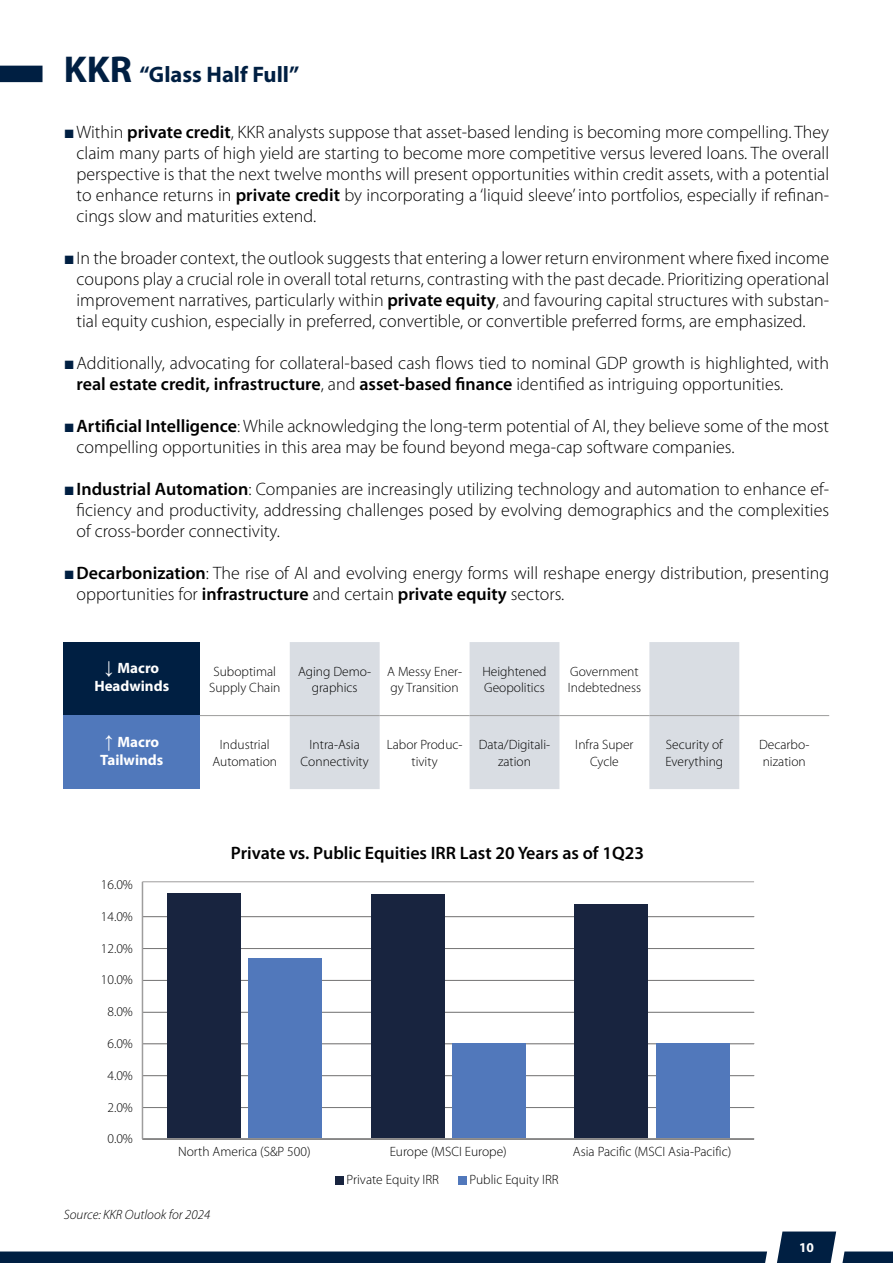
<style>
.page{position:relative;width:893px;height:1263px;background:#fff}
.page>*{position:absolute;margin:0;border:0;box-sizing:border-box;transform-origin:0 0}
.t1{font:700 22.5px "Myriad Pro";color:#001f42}
.t2{font:300 18px/21px "Myriad Pro";color:#000;text-align:justify}
.t3{font:600 18px "Myriad Pro";color:#000}
.t4{font:700 15px/18px "Myriad Pro";color:#fff;text-align:center}
.t5{font:300 13.5px/16.2px "Myriad Pro";color:#000;text-align:center}
.t6{font:italic 300 13.5px "Myriad Pro";color:#000}
.t7{font:700 13.5px "Myriad Pro";color:#fff}
.s1{font-size:37.5px}
.s2{font-family:"Arial";font-weight:400;color:#001f42}
.s3{font-weight:600}
.s4{font-family:"Arial";font-size:18px}
</style>
<div class="page">
<svg style="left:777px;top:1231px;width:59px;height:32px;background:#1a3655"></svg>
<svg style="left:0;top:1251px;width:767px;height:12px;background:#0b284a"></svg>
<svg style="left:842px;top:1251px;width:51px;height:12px"></svg>
<div style="left:0;top:66px;width:43px;height:16px;background:#001f42"></div>
<div style="left:64px;top:642px;width:136px;height:74px;background:#001f42"></div>
<svg style="left:290px;top:642px;width:449px;height:147px;fill:#d9dde3"></svg>
<div style="left:64px;top:716px;width:136px;height:73px;background:#5078bb"></div>
<hr style="left:200px;top:715px;width:90px;height:1px;background:#9d9d9c">
<hr style="left:290px;top:715px;width:90px;height:1px;background:#9d9d9c">
<hr style="left:380px;top:715px;width:90px;height:1px;background:#9d9d9c">
<hr style="left:470px;top:715px;width:89px;height:1px;background:#9d9d9c">
<hr style="left:559px;top:715px;width:90px;height:1px;background:#9d9d9c">
<hr style="left:649px;top:715px;width:90px;height:1px;background:#9d9d9c">
<hr style="left:739px;top:715px;width:90px;height:1px;background:#9d9d9c">
<hr style="left:142px;top:1075px;width:612px;height:1px;background:#9e9d9d">
<hr style="left:142px;top:1043px;width:612px;height:1px;background:#9e9d9d">
<hr style="left:142px;top:980px;width:612px;height:1px;background:#9e9d9d">
<hr style="left:142px;top:1012px;width:612px;height:1px;background:#9e9d9d">
<hr style="left:142px;top:948px;width:612px;height:1px;background:#9e9d9d">
<hr style="left:142px;top:1107px;width:612px;height:1px;background:#9e9d9d">
<hr style="left:142px;top:916px;width:612px;height:1px;background:#9e9d9d">
<hr style="left:142px;top:881px;width:612px;height:1px;background:#9e9d9d">
<div style="left:167px;top:893px;width:73px;height:246px;background:#18243f"></div>
<div style="left:371px;top:894px;width:73px;height:245px;background:#18243f"></div>
<div style="left:575px;top:905px;width:73px;height:234px;background:#18243f"></div>
<div style="left:248px;top:958px;width:74px;height:181px;background:#5178bb"></div>
<div style="left:452px;top:1044px;width:74px;height:95px;background:#5178bb"></div>
<div style="left:656px;top:1044px;width:74px;height:95px;background:#5178bb"></div>
<hr style="left:142px;top:882px;width:1px;height:257px;background:#9e9d9d">
<hr style="left:142px;top:1138px;width:612px;height:1px;background:#9e9d9d">
<div style="left:335px;top:1176px;width:9px;height:8px;background:#18243f"></div>
<div style="left:458px;top:1176px;width:9px;height:8px;background:#5178bb"></div>
<p class="t1" style="left:64px;top:60px;width:237px"><span class="s1">KKR</span> “Glass Half Full”</p>
<p class="t2" style="left:77px;top:121px;width:754px;text-indent:-13px"><span class="s2">■</span>Within <span class="s3">private credit</span>, KKR analysts suppose that asset-based lending is becoming more compelling. They claim many parts of high yield are starting to become more competitive versus levered loans. The overall perspective is that the next twelve months will present opportunities within credit assets, with a potential to enhance returns in <span class="s3">private credit</span> by incorporating a ‘liquid sleeve’ into portfolios, especially if refinan&shy;cings slow and maturities extend.</p>
<p class="t2" style="left:77px;top:247px;width:754px;text-indent:-13px"><span class="s2">■</span>In the broader context, the outlook suggests that entering a lower return environment where fixed income coupons play a crucial role in overall total returns, contrasting with the past decade. Prioritizing operational improvement narratives, particularly within <span class="s3">private equity</span>, and favouring capital structures with substan&shy;tial equity cushion, especially in preferred, convertible, or convertible preferred forms, are emphasized.</p>
<p class="t2" style="left:77px;top:352px;width:754px;text-indent:-13px"><span class="s2">■</span>Additionally, advocating for collateral-based cash flows tied to nominal GDP growth is highlighted, with <span class="s3">real estate credit, infrastructure</span>, and <span class="s3">asset-based finance</span> identified as intriguing opportunities.</p>
<p class="t2" style="left:77px;top:415px;width:754px;text-indent:-13px"><span class="s2">■</span><span class="s3">Artificial Intelligence</span>: While acknowledging the long-term potential of AI, they believe some of the most compelling opportunities in this area may be found beyond mega-cap software companies.</p>
<p class="t2" style="left:77px;top:478px;width:754px;text-indent:-13px"><span class="s2">■</span><span class="s3">Industrial Automation</span>: Companies are increasingly utilizing technology and automation to enhance ef&shy;ficiency and productivity, addressing challenges posed by evolving demographics and the complexities of cross-border connectivity.</p>
<p class="t2" style="left:77px;top:562px;width:754px;text-indent:-13px"><span class="s2">■</span><span class="s3">Decarbonization</span>: The rise of AI and evolving energy forms will reshape energy distribution, presenting opportunities for <span class="s3">infrastructure</span> and certain <span class="s3">private equity</span> sectors.</p>
<p class="t4" style="left:94px;top:659px;width:76px"><span class="s4">↓</span> Macro<br>Headwinds</p>
<p class="t5" style="left:209px;top:663px;width:73px">Suboptimal<br>Supply Chain</p>
<p class="t5" style="left:298px;top:663px;width:75px">Aging Demo&shy;graphics</p>
<p class="t5" style="left:387px;top:663px;width:76px;text-align:left">A Messy Ener&shy;gy Transition</p>
<p class="t5" style="left:482px;top:663px;width:66px;text-align:left">Heightened<br>Geopolitics</p>
<p class="t5" style="left:568px;top:663px;width:75px;text-align:left">Government<br>Indebtedness</p>
<p class="t4" style="left:100px;top:732px;width:65px;text-align:left"><span class="s4">↑</span> Macro<br>Tailwinds</p>
<p class="t5" style="left:212px;top:736px;width:66px">Industrial<br>Automation</p>
<p class="t5" style="left:301px;top:736px;width:70px">Intra-Asia<br>Connectivity</p>
<p class="t5" style="left:387px;top:736px;width:77px">Labor Produc&shy;tivity</p>
<p class="t5" style="left:479px;top:736px;width:73px">Data/Digitali&shy;zation</p>
<p class="t5" style="left:575px;top:736px;width:60px">Infra Super<br>Cycle</p>
<p class="t5" style="left:665px;top:736px;width:59px;text-align:left">Security of<br>Everything</p>
<p class="t5" style="left:759px;top:736px;width:51px;text-align:left">Decarbo&shy;nization</p>
<p class="t5" style="left:101px;top:876px;width:34px">16.0%</p>
<p class="t5" style="left:101px;top:908px;width:34px">14.0%</p>
<p class="t5" style="left:101px;top:940px;width:34px">12.0%</p>
<p class="t5" style="left:101px;top:972px;width:34px">10.0%</p>
<p class="t5" style="left:107px;top:1003px;width:27px">8.0%</p>
<p class="t5" style="left:107px;top:1035px;width:27px">6.0%</p>
<p class="t5" style="left:107px;top:1067px;width:27px">4.0%</p>
<p class="t5" style="left:107px;top:1099px;width:27px">2.0%</p>
<p class="t5" style="left:107px;top:1130px;width:27px">0.0%</p>
<p class="t3" style="left:231px;top:841px;width:415px">Private vs. Public Equities IRR Last 20 Years as of 1Q23</p>
<p class="t5" style="left:178px;top:1143px;width:134px">North America (S&amp;P 500)</p>
<p class="t5" style="left:390px;top:1143px;width:119px">Europe (MSCI Europe)</p>
<p class="t5" style="left:573px;top:1143px;width:160px">Asia Pacific (MSCI Asia-Pacific)</p>
<p class="t5" style="left:347px;top:1172px;width:94px">Private Equity IRR</p>
<p class="t5" style="left:470px;top:1172px;width:91px">Public Equity IRR</p>
<p class="t6" style="left:64px;top:1207px;width:148px">Source: KKR Outlook for 2024</p>
<p class="t7" style="left:799px;top:1238px;width:16px">10</p>
</div>
